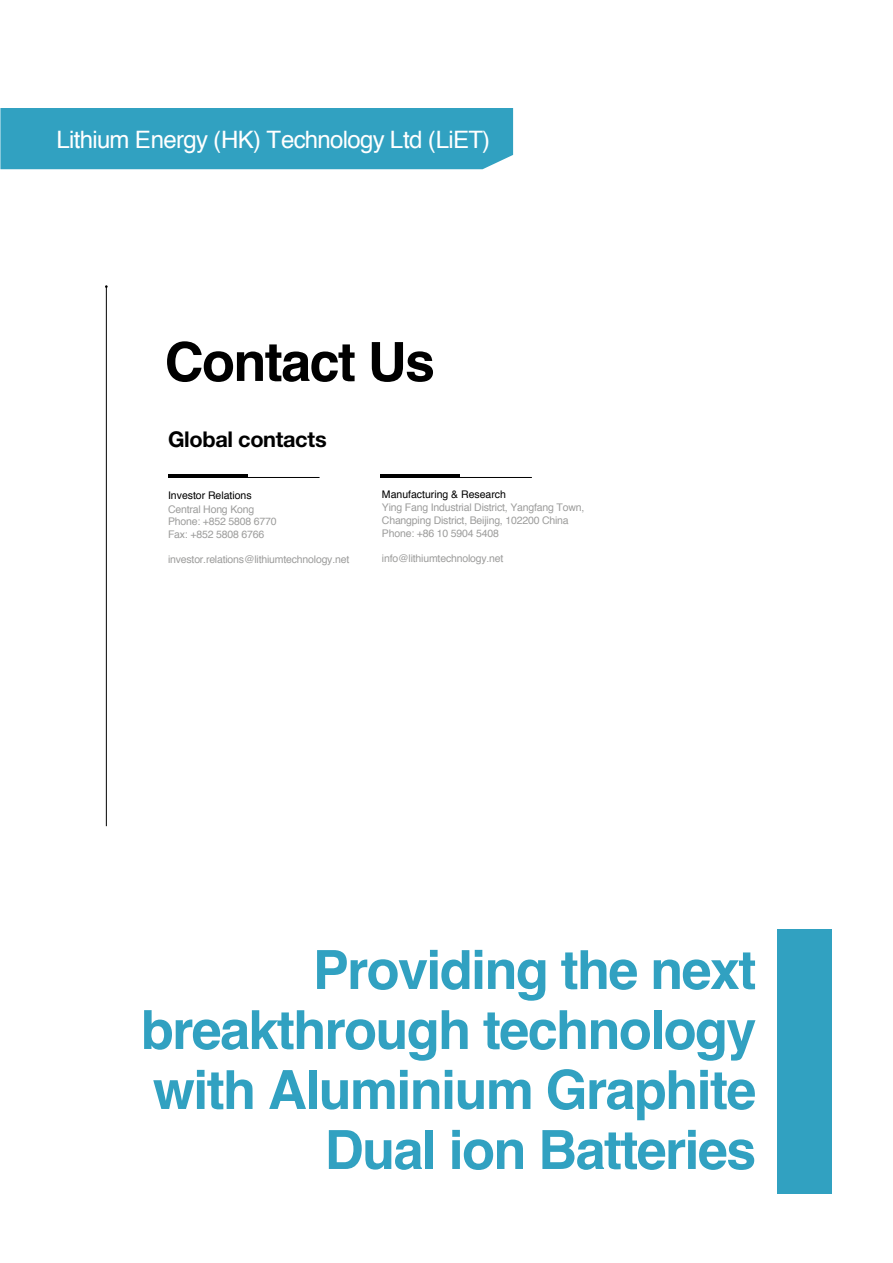
<style>
.page{position:relative;width:893px;height:1263px;background:#fff}
.page>*{position:absolute;margin:0;border:0;box-sizing:border-box;transform-origin:0 0}
.t1{font:700 54px/60px "Helvetica";letter-spacing:-.03em;color:#31a1c1;text-align:right}
.t2{font:700 54px "Helvetica";letter-spacing:-.03em;color:#000}
.t3{font:24px "Helvetica";letter-spacing:-.03em;color:#fff}
.t4{font:700 21.75px "Helvetica Neue LT Std";letter-spacing:-.015em;color:#000}
.t5{font:10.5px/12.6px "Helvetica";letter-spacing:-.02em;color:#9d9d9c}
.t6{font:10.5px "Helvetica";color:#000}
</style>
<div class="page">
<div style="left:0;top:108px;width:513px;height:61px;background:#31a1c1"></div>
<div style="left:777px;top:929px;width:55px;height:265px;background:#31a1c1"></div>
<hr style="left:106px;top:287px;width:1px;height:539px;background:#000">
<hr style="left:168px;top:477px;width:152px;height:1px;background:#000">
<hr style="left:168px;top:474px;width:80px;height:3px;background:#000">
<hr style="left:380px;top:477px;width:152px;height:1px;background:#000">
<hr style="left:380px;top:474px;width:80px;height:3px;background:#000">
<h2 class="t3" style="left:57px;top:121px;width:435px">Lithium Energy (HK) Technology Ltd (LiET)</h2>
<h1 class="t2" style="left:165px;top:318px;width:272px">Contact Us</h1>
<h3 class="t4" style="left:168px;top:426px;width:160px">Global contacts</h3>
<p class="t6" style="left:168px;top:487px;width:85px">Investor Relations</p>
<p class="t5" style="left:168px;top:503px;width:110px">Central Hong Kong<br>Phone: +852 5808 6770<br>Fax: +852 5808 6766</p>
<p class="t5" style="left:168px;top:553px;width:183px">investor.relations@lithiumtechnology.net</p>
<p class="t6" style="left:382px;top:486px;width:126px">Manufacturing &amp; Research</p>
<p class="t5" style="left:382px;top:501px;width:204px">Ying Fang Industrial District, Yangfang Town,<br>Changping District, Beijing, 102200 China<br>Phone: +86 10 5904 5408</p>
<p class="t5" style="left:382px;top:553px;width:123px">info@lithiumtechnology.net</p>
<h1 class="t1" style="left:141px;top:941px;width:617px">Providing the next breakthrough technology with Aluminium Graphite<br>Dual ion Batteries</h1>
</div>
